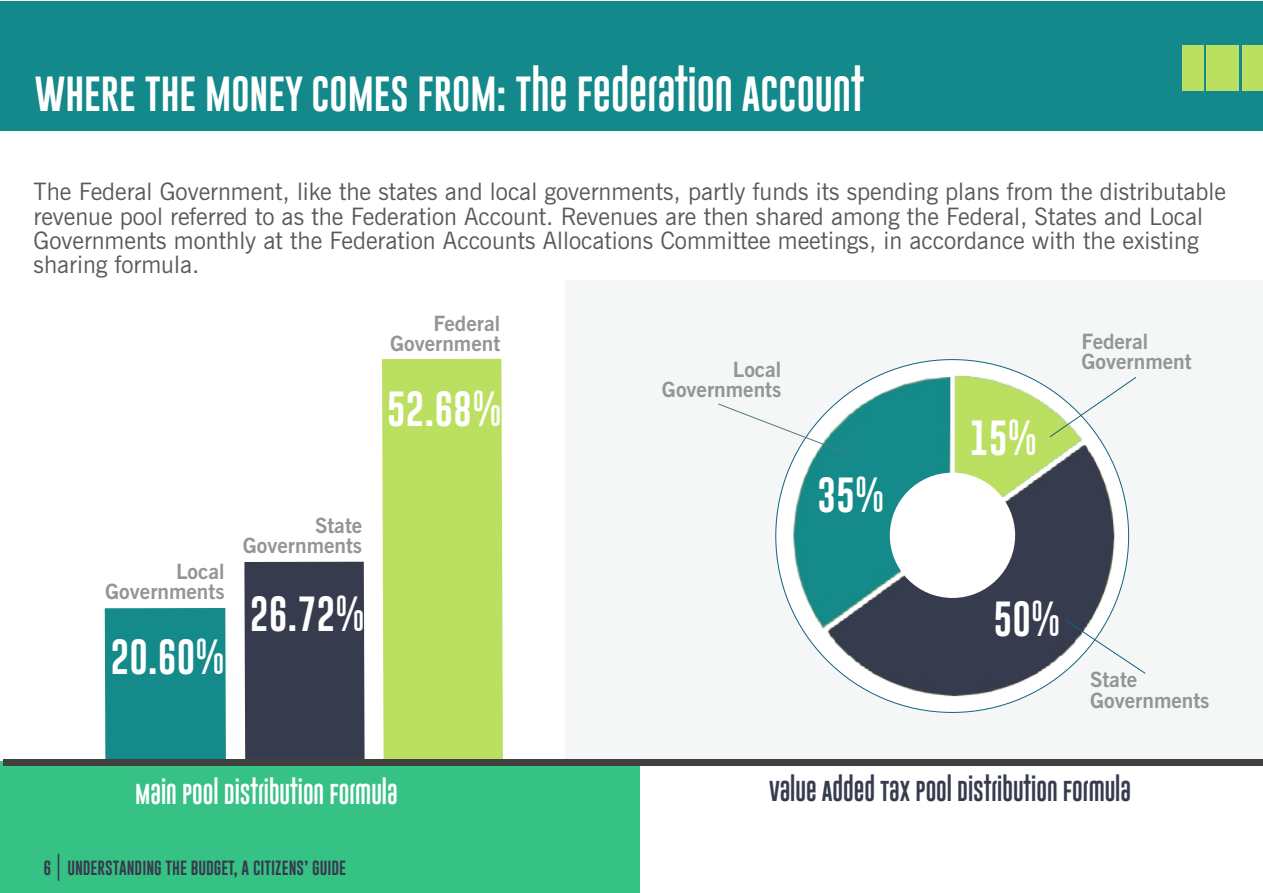
<style>
.page{position:relative;width:1263px;height:893px;background:#fff}
.page>*{position:absolute;margin:0;border:0;box-sizing:border-box;transform-origin:0 0}
.t1{font:36px "Gobold Uplow";color:#fff}
.t2{font:24px/24.5px "News Gothic BT";color:#58595b}
.t3{font:700 21px/20.1px "News Gothic BT";color:#939598;text-align:right}
.t4{font:21px "Gobold Uplow";color:#363b4e}
.t5{font:21px "Gobold Uplow";color:#fff}
.t6{font:15px "Gobold Uplow";color:#363b4e}
</style>
<div class="page">
<div style="left:565px;top:280px;width:698px;height:479px;background:#f5f6f6"></div>
<div style="left:0;top:761px;width:640px;height:131px;background:#36c185"></div>
<div style="left:0;top:1px;width:1263px;height:129px;background:#14898c"></div>
<div style="left:1242px;top:45px;width:21px;height:45px;background:#bbdf60"></div>
<div style="left:1207px;top:45px;width:32px;height:45px;background:#bbdf60"></div>
<div style="left:1182px;top:45px;width:21px;height:45px;background:#bbdf60"></div>
<div style="left:105px;top:608px;width:121px;height:151px;background:#158a8b"></div>
<div style="left:244px;top:562px;width:121px;height:197px;background:#363b4e"></div>
<div style="left:382px;top:359px;width:121px;height:400px;background:#bbdf60"></div>
<div style="left:3px;top:759px;width:1260px;height:7px;background:#404041"></div>
<img style="left:788px;top:361px;width:333px;height:346px">
<div style="left:890px;top:473px;width:125px;height:125px;background:#fff;border-radius:50%"></div>
<svg style="left:718px;top:403px;width:133px;height:52px"></svg>
<svg style="left:1049px;top:376px;width:88px;height:62px"></svg>
<svg style="left:1065px;top:619px;width:81px;height:55px"></svg>
<svg style="left:58px;top:854px;width:1px;height:27px"></svg>
<h1 class="t1" style="left:35px;top:65px;width:831px">WHERE THE MONEY COMES FROM: THE FEDERATION ACCOUNT</h1>
<p class="t2" style="left:34px;top:182px;width:1194px">The Federal Government, like the states and local governments, partly funds its spending plans from the distributable revenue pool referred to as the Federation Account. Revenues are then shared among the Federal, States and Local Governments monthly at the Federation Accounts Allocations Committee meetings, in accordance with the existing sharing formula.</p>
<p class="t3" style="left:390px;top:315px;width:112px">Federal<br>Government</p>
<h1 class="t1" style="left:387px;top:380px;width:117px">52.68%</h1>
<p class="t3" style="left:105px;top:564px;width:121px">Local<br>Governments</p>
<h1 class="t1" style="left:110px;top:628px;width:116px">20.60%</h1>
<p class="t3" style="left:243px;top:517px;width:121px">State<br>Governments</p>
<h1 class="t1" style="left:250px;top:585px;width:117px">26.72%</h1>
<p class="t5" style="left:135px;top:777px;width:264px">MAIN POOL DISTRIBUTION FORMULA</p>
<p class="t6" style="left:44px;top:856px;width:304px">6 UNDERSTANDING THE BUDGET, A CITIZENS’ GUIDE</p>
<p class="t3" style="left:662px;top:362px;width:121px">Local<br>Governments</p>
<h1 class="t1" style="left:817px;top:466px;width:69px">35%</h1>
<h1 class="t1" style="left:970px;top:409px;width:69px">15%</h1>
<p class="t3" style="left:1081px;top:334px;width:112px;text-align:left">Federal<br>Government</p>
<h1 class="t1" style="left:993px;top:590px;width:69px">50%</h1>
<p class="t3" style="left:1090px;top:672px;width:121px;text-align:left">State<br>Governments</p>
<p class="t4" style="left:769px;top:775px;width:363px">VALUE ADDED TAX POOL DISTRIBUTION FORMULA</p>
</div>
